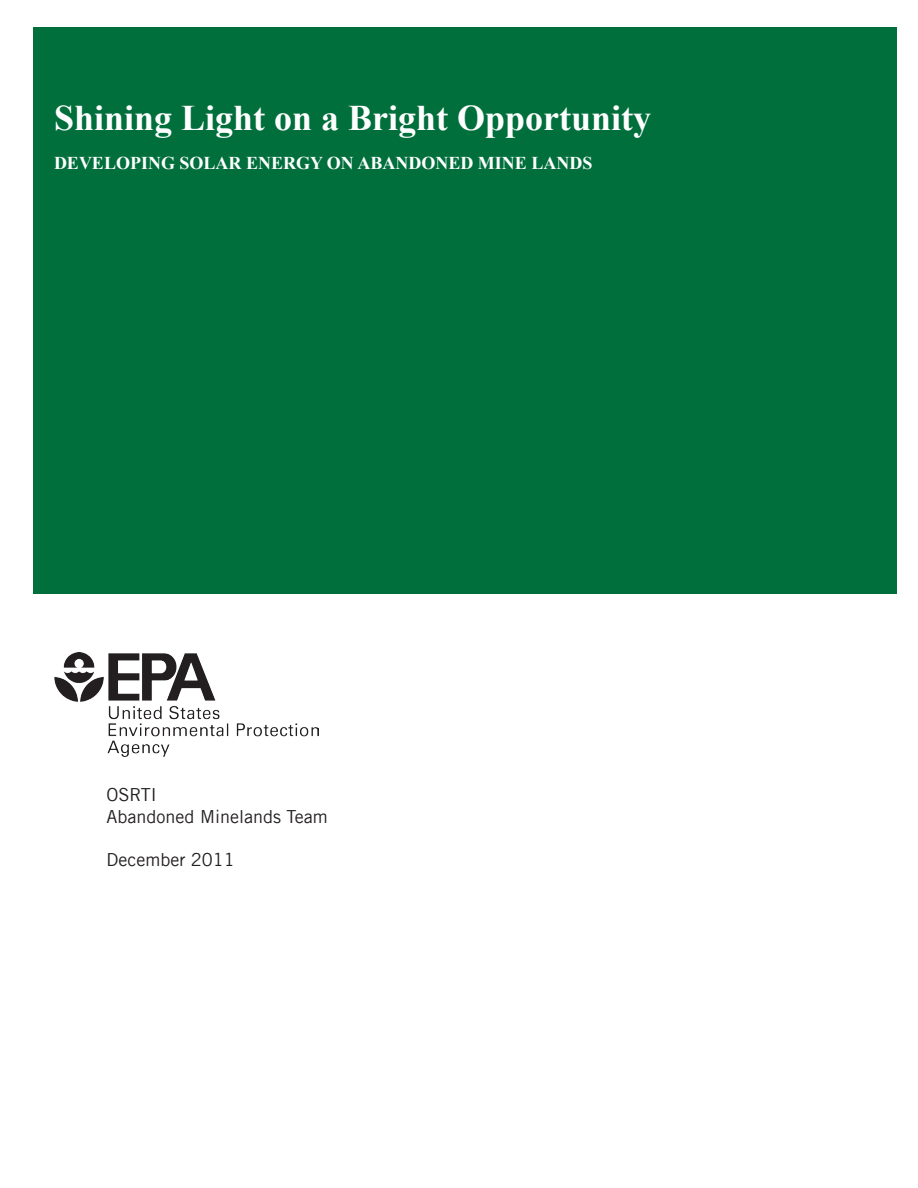
<style>
.page{position:relative;width:918px;height:1188px;background:#fff}
.page>*{position:absolute;margin:0;border:0;box-sizing:border-box;transform-origin:0 0}
.body{font:700 36px "Times New Roman";color:#fff}
.body-2{font:700 18px "Times New Roman";color:#fff}
.t1{font:18px "Trade Gothic LT";color:#231f20}
</style>
<div class="page">
<div style="left:33px;top:27px;width:864px;height:567px;background:#006f3c"></div>
<img style="left:54px;top:652px;width:265px;height:104px">
<p class="body" style="left:54px;top:93px;width:599px">Shining Light on a Bright Opportunity</p>
<p class="body-2" style="left:54px;top:151px;width:540px">DEVELOPING SOLAR ENERGY ON ABANDONED MINE LANDS</p>
<p class="t1" style="left:106px;top:784px;width:52px">OSRTI</p>
<p class="t1" style="left:106px;top:805px;width:223px">Abandoned Minelands Team</p>
<p class="t1" style="left:106px;top:849px;width:130px">December 2011</p>
</div>
